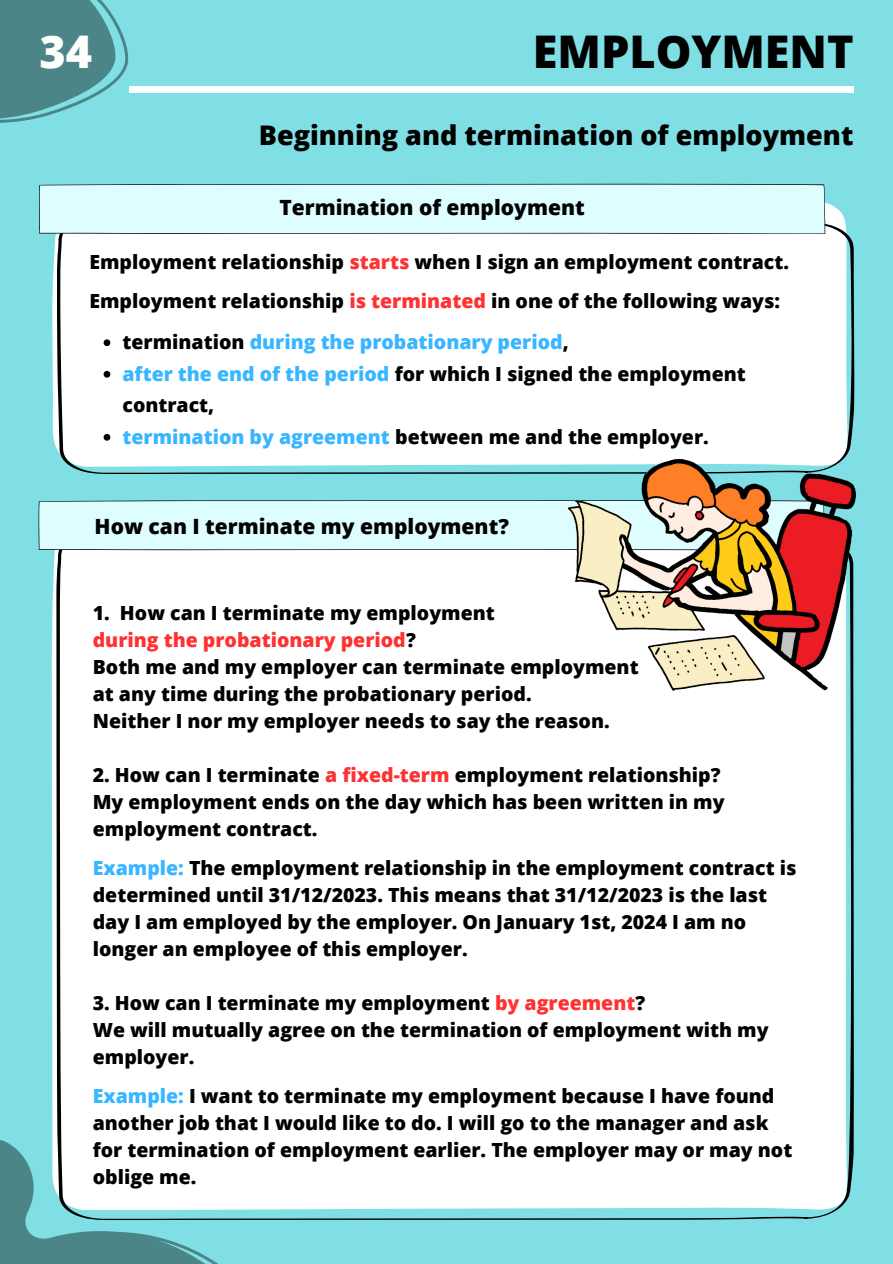
<style>
.page{position:relative;width:893px;height:1264px;background:#fff}
.page>*{position:absolute;margin:0;border:0;box-sizing:border-box;transform-origin:0 0}
.t1{font:800 45px "Open Sans";color:#000}
.t2{font:800 45px "Open Sans";color:#fff}
.t3{font:800 27px "Open Sans";color:#000}
.t4{font:800 21px "Open Sans";color:#000}
.t5{font:800 19.5px/27px "Open Sans";color:#000}
.s1{color:#ff3131}
.s2{color:#38b6ff}
</style>
<div class="page">
<div style="left:0;top:0;width:892px;height:1263px;background:#7fdfe4"></div>
<svg style="left:0;top:0;width:128px;height:123px"></svg>
<div style="left:129px;top:86px;width:725px;height:6px;background:#fff"></div>
<svg style="left:0;top:1140px;width:300px;height:123px"></svg>
<div style="left:57px;top:222px;width:797px;height:252px;background:#fff"></div>
<div style="left:39px;top:184px;width:786px;height:50px;background:#ddfdff"></div>
<svg style="left:104px;top:339px;width:6px;height:7px"></svg>
<svg style="left:104px;top:371px;width:6px;height:6px"></svg>
<svg style="left:104px;top:434px;width:6px;height:6px"></svg>
<div style="left:56px;top:550px;width:797px;height:669px;background:#fff"></div>
<div style="left:39px;top:500px;width:515px;height:50px;background:#ddfdff"></div>
<img style="left:554px;top:450px;width:303px;height:249px">
<h1 class="t2" style="left:39px;top:19px;width:54px">34</h1>
<h1 class="t1" style="left:533px;top:19px;width:322px">EMPLOYMENT</h1>
<h2 class="t3" style="left:259px;top:116px;width:596px">Beginning and termination of employment</h2>
<p class="t4" style="left:279px;top:193px;width:307px">Termination of employment</p>
<p class="t5" style="left:89px;top:242px;width:701px;line-height:39px">Employment relationship <span class="s1">starts</span> when I sign an employment contract.<br>Employment relationship <span class="s1">is terminated</span> in one of the following ways:</p>
<p class="t5" style="left:122px;top:326px;width:624px;line-height:31.5px">termination <span class="s2">during the probationary period</span>,<br><span class="s2">after the end of the period</span> for which I signed the employment contract,<br><span class="s2">termination by agreement</span> between me and the employer.</p>
<p class="t4" style="left:95px;top:511px;width:416px">How can I terminate my employment?</p>
<p class="t5" style="left:93px;top:598px;width:547px">1. How can I terminate my employment<br><span class="s1">during the probationary period</span>?<br>Both me and my employer can terminate employment at any time during the probationary period.<br>Neither I nor my employer needs to say the reason.</p>
<p class="t5" style="left:93px;top:760px;width:633px">2. How can I terminate <span class="s1">a fixed-term</span> employment relationship?<br>My employment ends on the day which has been written in my employment contract.</p>
<p class="t5" style="left:93px;top:853px;width:705px"><span class="s2">Example:</span> The employment relationship in the employment contract is determined until 31/12/2023. This means that 31/12/2023 is the last day I am employed by the employer. On January 1st, 2024 I am no longer an employee of this employer.</p>
<p class="t5" style="left:93px;top:988px;width:677px">3. How can I terminate my employment <span class="s1">by agreement</span>?<br>We will mutually agree on the termination of employment with my employer.</p>
<p class="t5" style="left:93px;top:1081px;width:701px"><span class="s2">Example:</span> I want to terminate my employment because I have found another job that I would like to do. I will go to the manager and ask for termination of employment earlier. The employer may or may not oblige me.</p>
</div>
